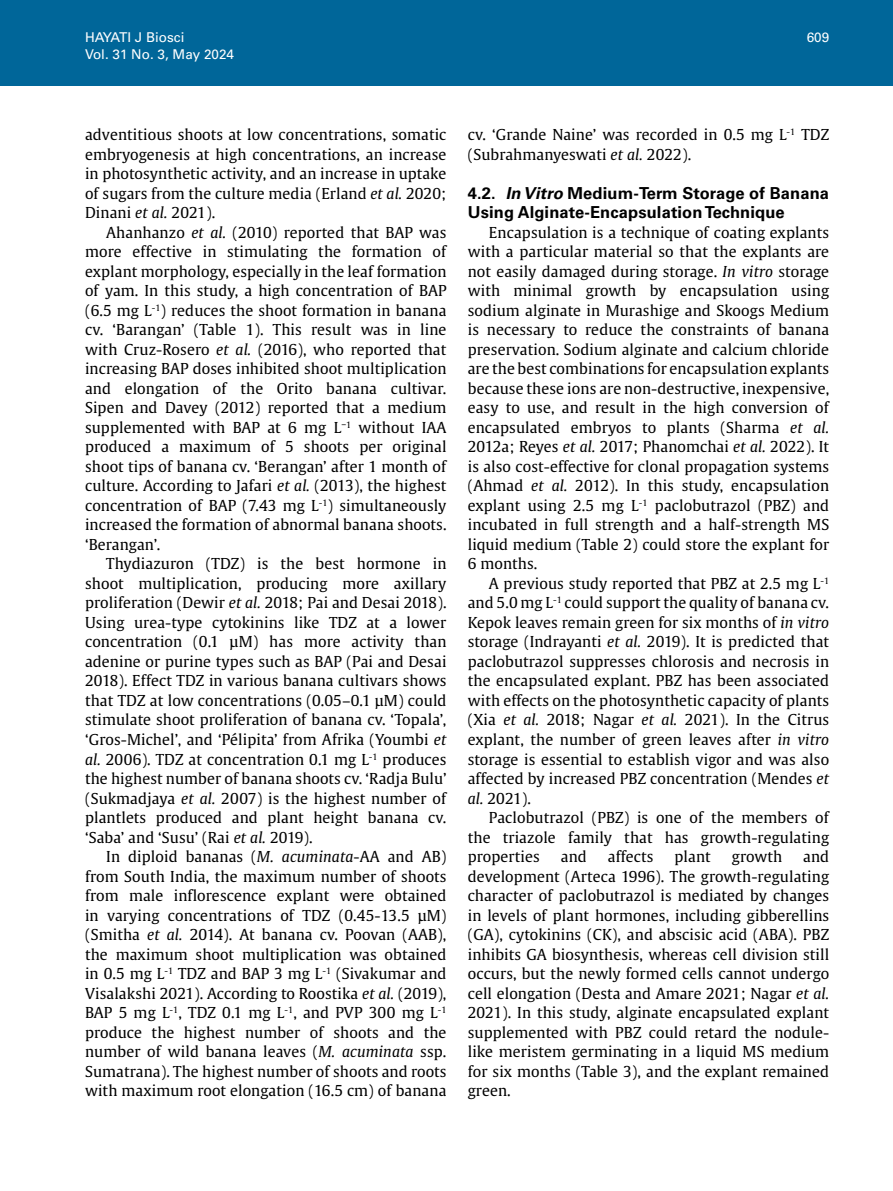
<style>
.page{position:relative;width:893px;height:1191px;background:#fff}
.page>*{position:absolute;margin:0;border:0;box-sizing:border-box;transform-origin:0 0}
.t1{font:700 16.5px/19.5px "Univers LT Std";letter-spacing:.01em;color:#000}
.t2{font:15px/19.5px "Gulliver";letter-spacing:.005em;color:#000;text-align:justify}
.t3{font:13.5px "Univers LT Std";color:#fff}
.s1{font-style:italic}
</style>
<div class="page">
<div style="left:0;top:0;width:893px;height:85px;background:#069"></div>
<p class="t3" style="left:85px;top:30px;width:101px">HAYATI J Biosci</p>
<p class="t3" style="left:807px;top:30px;width:24px">609</p>
<p class="t3" style="left:85px;top:46px;width:151px">Vol. 31 No. 3, May 2024</p>
<p class="t2" style="left:85px;top:125px;width:363px">adventitious shoots at low concentrations, somatic embryogenesis at high concentrations, an increase in photosynthetic activity, and an increase in uptake of sugars from the culture media (Erland <span class="s1">et al.</span> 2020; Dinani <span class="s1">et al.</span> 2021).</p>
<p class="t2" style="left:85px;top:222px;width:363px;text-indent:21px">Ahanhanzo <span class="s1">et al.</span> (2010) reported that BAP was more effective in stimulating the formation of explant morphology, especially in the leaf formation of yam. In this study, a high concentration of BAP (6.5 mg L<sup>-1</sup>) reduces the shoot formation in banana cv. ‘Barangan’ (Table 1). This result was in line with Cruz-Rosero <span class="s1">et al.</span> (2016), who reported that increasing BAP doses inhibited shoot multiplication and elongation of the Orito banana cultivar.<br>Sipen and Davey (2012) reported that a medium supplemented with BAP at 6 mg L<sup>−1</sup> without IAA produced a maximum of 5 shoots per original shoot tips of banana cv. ‘Berangan’ after 1 month of culture. According to Jafari <span class="s1">et al.</span> (2013), the highest concentration of BAP (7.43 mg L<sup>-1</sup>) simultaneously increased the formation of abnormal banana shoots. ‘Berangan’.</p>
<p class="t2" style="left:85px;top:554px;width:363px;text-indent:21px">Thydiazuron (TDZ) is the best hormone in shoot multiplication, producing more axillary proliferation (Dewir <span class="s1">et al.</span> 2018; Pai and Desai 2018).<br>Using urea-type cytokinins like TDZ at a lower concentration (0.1 µM) has more activity than adenine or purine types such as BAP (Pai and Desai 2018). Effect TDZ in various banana cultivars shows that TDZ at low concentrations (0.05–0.1 µM) could stimulate shoot proliferation of banana cv. ‘Topala’, ‘Gros-Michel’, and ‘Pélipita’ from Afrika (Youmbi <span class="s1">et al.</span> 2006). TDZ at concentration 0.1 mg L<sup>-1</sup> produces the highest number of banana shoots cv. ‘Radja Bulu’ (Sukmadjaya <span class="s1">et al.</span> 2007) is the highest number of plantlets produced and plant height banana cv. ‘Saba’ and ‘Susu’ (Rai <span class="s1">et al.</span> 2019).</p>
<p class="t2" style="left:85px;top:846px;width:363px;text-indent:21px">In diploid bananas (<span class="s1">M. acuminata</span>-AA and AB) from South India, the maximum number of shoots from male inflorescence explant were obtained in varying concentrations of TDZ (0.45-13.5 μM) (Smitha <span class="s1">et al.</span> 2014). At banana cv. Poovan (AAB), the maximum shoot multiplication was obtained in 0.5 mg L<sup>-1</sup> TDZ and BAP 3 mg L<sup>-1</sup> (Sivakumar and Visalakshi 2021). According to Roostika <span class="s1">et al.</span> (2019), BAP 5 mg L<sup>-1</sup>, TDZ 0.1 mg L<sup>-1</sup>, and PVP 300 mg L<sup>-1 </sup>produce the highest number of shoots and the number of wild banana leaves (<span class="s1">M. acuminata</span> ssp.<br>Sumatrana). The highest number of shoots and roots with maximum root elongation (16.5 cm) of banana</p>
<p class="t2" style="left:468px;top:125px;width:363px">cv. ‘Grande Naine’ was recorded in 0.5 mg L<sup>-1</sup> TDZ (Subrahmanyeswati <span class="s1">et al.</span> 2022).</p>
<p class="t1" style="left:468px;top:183px;width:363px">4.2. <span class="s1">In Vitro</span> Medium-Term Storage of Banana<br>Using Alginate-Encapsulation Technique</p>
<p class="t2" style="left:468px;top:222px;width:363px;text-indent:21px">Encapsulation is a technique of coating explants with a particular material so that the explants are not easily damaged during storage. <span class="s1">In vitro</span> storage with minimal growth by encapsulation using sodium alginate in Murashige and Skoogs Medium is necessary to reduce the constraints of banana preservation. Sodium alginate and calcium chloride are the best combinations for encapsulation explants because these ions are non-destructive, inexpensive, easy to use, and result in the high conversion of encapsulated embryos to plants (Sharma <span class="s1">et al.<br></span>2012a; Reyes <span class="s1">et al.</span> 2017; Phanomchai <span class="s1">et al.</span> 2022). It is also cost-effective for clonal propagation systems (Ahmad <span class="s1">et al.</span> 2012). In this study, encapsulation explant using 2.5 mg L<sup>-1</sup> paclobutrazol (PBZ) and incubated in full strength and a half-strength MS liquid medium (Table 2) could store the explant for 6 months.</p>
<p class="t2" style="left:468px;top:573px;width:363px;text-indent:21px">A previous study reported that PBZ at 2.5 mg L<sup>-1 </sup>and 5.0 mg L<sup>-1</sup> could support the quality of banana cv.<br>Kepok leaves remain green for six months of <span class="s1">in vitro </span>storage (Indrayanti <span class="s1">et al.</span> 2019). It is predicted that paclobutrazol suppresses chlorosis and necrosis in the encapsulated explant. PBZ has been associated with effects on the photosynthetic capacity of plants (Xia <span class="s1">et al.</span> 2018; Nagar <span class="s1">et al.</span> 2021). In the Citrus explant, the number of green leaves after <span class="s1">in vitro </span>storage is essential to establish vigor and was also affected by increased PBZ concentration (Mendes <span class="s1">et al.</span> 2021).</p>
<p class="t2" style="left:468px;top:807px;width:363px;text-indent:21px">Paclobutrazol (PBZ) is one of the members of the triazole family that has growth-regulating properties</p>
<p class="t2" style="left:468px;top:846px;width:363px;text-indent:335px">and development (Arteca 1996). The growth-regulating character of paclobutrazol is mediated by changes in levels of plant hormones, including gibberellins (GA), cytokinins (CK), and abscisic acid (ABA). PBZ inhibits GA biosynthesis, whereas cell division still occurs, but the newly formed cells cannot undergo cell elongation (Desta and Amare 2021; Nagar <span class="s1">et al.<br></span>2021). In this study, alginate encapsulated explant supplemented with PBZ could retard the nodule&shy;like meristem germinating in a liquid MS medium for six months (Table 3), and the explant remained green.</p>
<p class="t2" style="left:561px;top:846px;width:28px">and</p>
<p class="t2" style="left:608px;top:846px;width:47px">affects</p>
<p class="t2" style="left:674px;top:846px;width:38px">plant</p>
<p class="t2" style="left:732px;top:846px;width:52px">growth</p>
</div>
